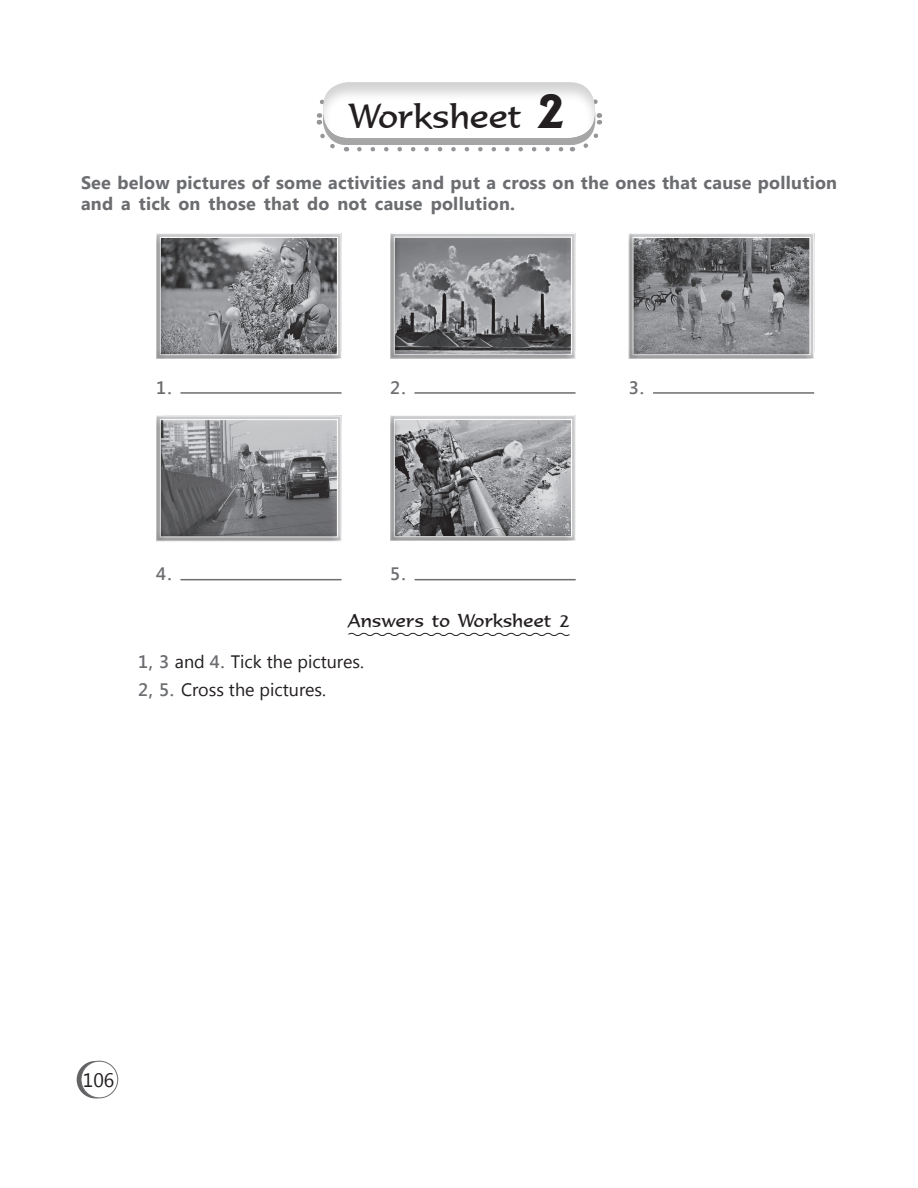
<style>
.page{position:relative;width:918px;height:1188px;background:#fff}
.page>*{position:absolute;margin:0;border:0;box-sizing:border-box;transform-origin:0 0}
.t1{font:33.3px "Formal 436 BT";letter-spacing:.015em;color:#231f20}
.t2{font:19.5px "Segoe UI";color:#231f20}
.Worksheet_test_1{font:700 18px/21px "Segoe UI";letter-spacing:.015em;color:#6c6d70}
.indent_only{font:18px "Segoe UI";color:#231f20}
.Ans_worksheet_1{font:18px "Formal 436 BT";letter-spacing:.015em;color:#231f20}
.Worksheet_test_1-2{font:600 18px "Segoe UI";color:#6c6d70}
.s1{font-family:"Albertus";font-weight:800;font-size:43.65px}
.s2{font-family:"France Plain"}
.s3{font-weight:600;color:#6c6d70}
</style>
<div class="page">
<div style="left:77px;top:1061px;width:37px;height:37px;background:#636366;border-radius:50%"></div>
<div style="left:81px;top:1061px;width:37px;height:37px;background:#fff;border-radius:50%"></div>
<div style="left:81px;top:1061px;width:37px;height:37px;border:1px solid #6c6d70;border-radius:50%"></div>
<svg style="left:348px;top:632px;width:222px;height:4px"></svg>
<svg style="left:359px;top:147px;width:205px;height:4px"></svg>
<svg style="left:316px;top:99px;width:6px;height:25px"></svg>
<svg style="left:320px;top:134px;width:27px;height:18px"></svg>
<svg style="left:572px;top:100px;width:31px;height:52px"></svg>
<div style="left:323px;top:89px;width:272px;height:56px;background:#231f20;opacity:.4"></div>
<div style="left:322px;top:75px;width:275px;height:64px;background:#231f20;opacity:.2"></div>
<div style="left:145px;top:226px;width:204px;height:144px;background:#231f20;opacity:.39"></div>
<div style="left:379px;top:225px;width:204px;height:145px;background:#231f20;opacity:.39"></div>
<div style="left:618px;top:226px;width:204px;height:144px;background:#231f20;opacity:.39"></div>
<hr style="left:180px;top:392px;width:162px;height:2px;background:#6c6d70">
<hr style="left:414px;top:392px;width:162px;height:2px;background:#6c6d70">
<hr style="left:653px;top:392px;width:161px;height:2px;background:#6c6d70">
<div style="left:145px;top:408px;width:204px;height:144px;background:#231f20;opacity:.39"></div>
<div style="left:380px;top:407px;width:203px;height:145px;background:#231f20;opacity:.39"></div>
<hr style="left:180px;top:579px;width:162px;height:1px;background:#6c6d70">
<hr style="left:415px;top:579px;width:161px;height:1px;background:#6c6d70">
<p class="t1" style="left:349px;top:96px;width:218px">Worksheet <span class="s1">2</span></p>
<p class="Worksheet_test_1" style="left:81px;top:171px;width:758px">See below pictures of some activities and put a cross on the ones that cause pollution and a tick on those that do not cause pollution.</p>
<p class="Worksheet_test_1-2" style="left:156px;top:375px;width:17px">1.</p>
<p class="Worksheet_test_1-2" style="left:390px;top:375px;width:17px">2.</p>
<p class="Worksheet_test_1-2" style="left:629px;top:375px;width:17px">3.</p>
<p class="Worksheet_test_1-2" style="left:156px;top:561px;width:17px">4.</p>
<p class="Worksheet_test_1-2" style="left:390px;top:561px;width:17px">5.</p>
<p class="Ans_worksheet_1" style="left:349px;top:609px;width:222px">Answers to Worksheet <span class="s2">2</span></p>
<p class="indent_only" style="left:138px;top:649px;width:227px"><span class="s3">1, 3</span> and <span class="s3">4.</span> Tick the pictures.</p>
<p class="indent_only" style="left:138px;top:677px;width:190px"><span class="s3">2, 5.</span> Cross the pictures.</p>
<p class="t2" style="left:83px;top:1066px;width:33px">106</p>
</div>
